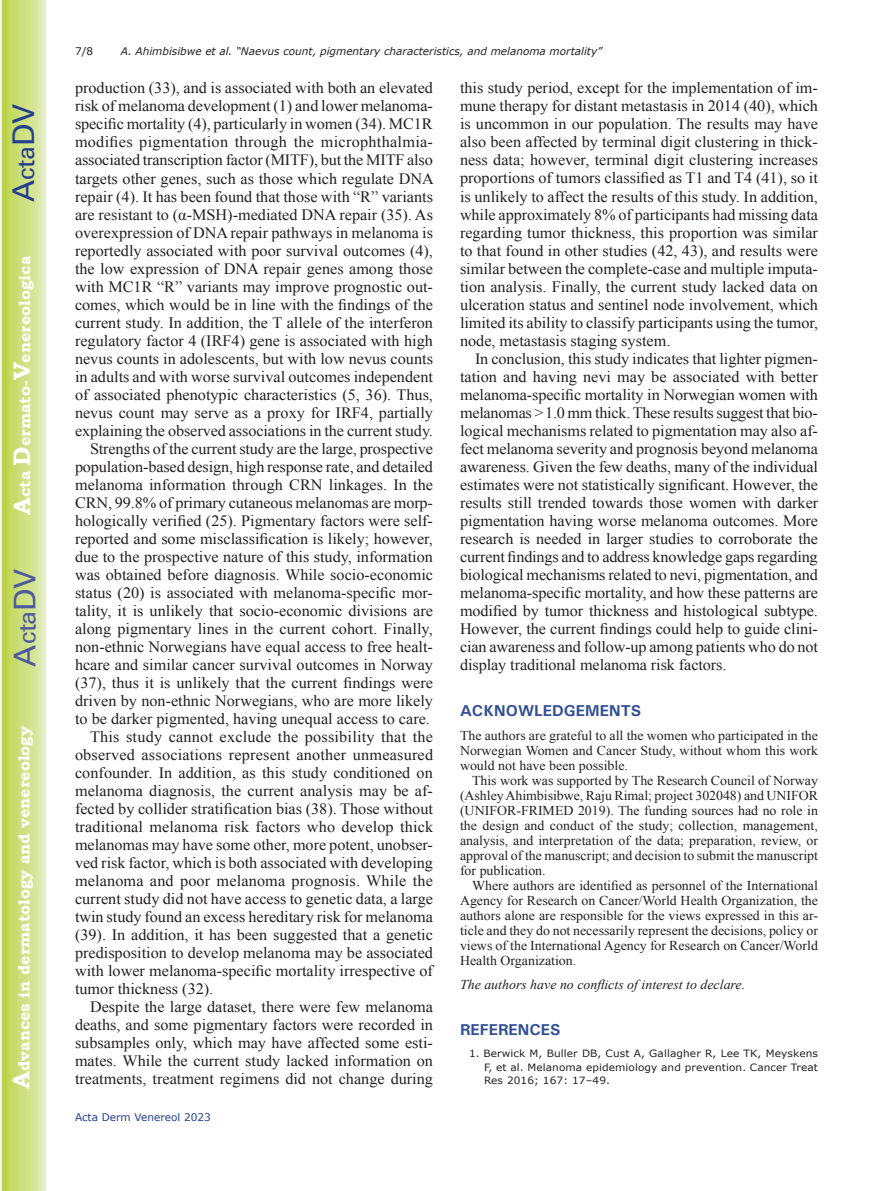
<style>
.page{position:relative;width:893px;height:1191px;background:#fff}
.page>*{position:absolute;margin:0;border:0;box-sizing:border-box;transform-origin:0 0}
.t1{font:30px "Univers";color:#4d5a9e}
.t2{font:30px "Univers";color:#253f8e}
.t3{font:15.75px/18px "Times New Roman";color:#231f20;text-align:justify}
.t4{font:700 15.75px "Bookman Old Style";color:#fff}
.t5{font:15.75px "Times New Roman";letter-spacing:.02em;color:#231f20}
.t6{font:700 15.75px "Univers";color:#324f95}
.t7{font:13.5px/15px "Times New Roman";color:#231f20;text-align:justify}
.t8{font:italic 13.5px "Times New Roman";color:#231f20}
.t9{font:italic 10.5px "Verdana";color:#231f20}
.t10{font:10.5px "Verdana";color:#253f8e}
.t11{font:10.5px "Verdana";color:#231f20}
.t12{font:10.05px/13.5px "Verdana";letter-spacing:.01em;color:#231f20;text-align:justify;scale:1.05 1}
.s1{font-size:24px}
</style>
<div class="page">
<svg style="left:1px;top:0;width:45px;height:1191px;background:#cfe084"></svg>
<h1 class="t2" style="left:6px;top:202px;width:100px;rotate:-90deg">A<span class="s1">cta</span>DV</h1>
<p class="t4" style="left:15px;top:515px;width:260px;rotate:-90deg"><span class="s1">A</span>cta <span class="s1">D</span>ermato-<span class="s1">V</span>enereologica</p>
<h1 class="t1" style="left:7px;top:666px;width:100px;rotate:-90deg">A<span class="s1">cta</span>DV</h1>
<p class="t4" style="left:15px;top:1088px;width:364px;rotate:-90deg"><span class="s1">A</span>dvances in dermatology and venereology</p>
<p class="t11" style="left:75px;top:44px;width:20px">7/8</p>
<p class="t9" style="left:121px;top:44px;width:483px">A. Ahimbisibwe et al. “Naevus count, pigmentary characteristics, and melanoma mortality”</p>
<p class="t3" style="left:75px;top:79px;width:360px">production (33), and is associated with both an elevated</p>
<p class="t3" style="left:75px;top:97px;width:359px">risk of melanoma development (1) and lower melanoma-</p>
<p class="t3" style="left:75px;top:115px;width:359px">specific mortality (4), particularly in women (34). MC1R</p>
<p class="t5" style="left:75px;top:132px;width:359px">modifies pigmentation through the microphthalmia-</p>
<p class="t3" style="left:75px;top:151px;width:359px">associated transcription factor (MITF), but the MITF also</p>
<p class="t3" style="left:75px;top:169px;width:360px">targets other genes, such as those which regulate DNA</p>
<p class="t3" style="left:75px;top:187px;width:359px">repair (4). It has been found that those with “R” variants</p>
<p class="t3" style="left:75px;top:205px;width:359px">are resistant to (α-MSH)-mediated DNA repair (35). As</p>
<p class="t3" style="left:75px;top:223px;width:360px">overexpression of DNA repair pathways in melanoma is</p>
<p class="t3" style="left:75px;top:241px;width:359px">reportedly associated with poor survival outcomes (4),</p>
<p class="t3" style="left:75px;top:259px;width:359px">the low expression of DNA repair genes among those</p>
<p class="t3" style="left:75px;top:277px;width:359px">with MC1R “R” variants may improve prognostic out-</p>
<p class="t3" style="left:75px;top:295px;width:359px">comes, which would be in line with the findings of the</p>
<p class="t3" style="left:75px;top:313px;width:360px">current study. In addition, the T allele of the interferon</p>
<p class="t3" style="left:75px;top:331px;width:359px">regulatory factor 4 (IRF4) gene is associated with high</p>
<p class="t3" style="left:75px;top:349px;width:359px">nevus counts in adolescents, but with low nevus counts</p>
<p class="t3" style="left:75px;top:367px;width:360px">in adults and with worse survival outcomes independent</p>
<p class="t3" style="left:75px;top:385px;width:360px">of associated phenotypic characteristics (5, 36). Thus,</p>
<p class="t3" style="left:75px;top:403px;width:359px">nevus count may serve as a proxy for IRF4, partially</p>
<p class="t3" style="left:75px;top:421px;width:359px">explaining the observed associations in the current study.</p>
<p class="t3" style="left:90px;top:439px;width:345px">Strengths of the current study are the large, prospective</p>
<p class="t3" style="left:75px;top:457px;width:359px">population-based design, high response rate, and detailed</p>
<p class="t3" style="left:75px;top:475px;width:360px">melanoma information through CRN linkages. In the</p>
<p class="t3" style="left:75px;top:493px;width:359px">CRN, 99.8% of primary cutaneous melanomas are morp-</p>
<p class="t3" style="left:75px;top:511px;width:359px">hologically verified (25). Pigmentary factors were self-</p>
<p class="t3" style="left:75px;top:529px;width:360px">reported and some misclassification is likely; however,</p>
<p class="t3" style="left:75px;top:547px;width:359px">due to the prospective nature of this study, information</p>
<p class="t3" style="left:75px;top:565px;width:360px">was obtained before diagnosis. While socio-economic</p>
<p class="t3" style="left:75px;top:583px;width:359px">status (20) is associated with melanoma-specific mor-</p>
<p class="t3" style="left:75px;top:601px;width:360px">tality, it is unlikely that socio-economic divisions are</p>
<p class="t3" style="left:75px;top:619px;width:359px">along pigmentary lines in the current cohort. Finally,</p>
<p class="t3" style="left:75px;top:637px;width:359px">non-ethnic Norwegians have equal access to free healt-</p>
<p class="t3" style="left:75px;top:655px;width:359px">hcare and similar cancer survival outcomes in Norway</p>
<p class="t3" style="left:75px;top:673px;width:359px">(37), thus it is unlikely that the current findings were</p>
<p class="t3" style="left:75px;top:691px;width:359px">driven by non-ethnic Norwegians, who are more likely</p>
<p class="t3" style="left:75px;top:709px;width:356px">to be darker pigmented, having unequal access to care.</p>
<p class="t3" style="left:90px;top:727px;width:345px">This study cannot exclude the possibility that the</p>
<p class="t3" style="left:75px;top:745px;width:360px">observed associations represent another unmeasured</p>
<p class="t3" style="left:75px;top:763px;width:359px">confounder. In addition, as this study conditioned on</p>
<p class="t3" style="left:75px;top:781px;width:359px">melanoma diagnosis, the current analysis may be af-</p>
<p class="t3" style="left:75px;top:799px;width:360px">fected by collider stratification bias (38). Those without</p>
<p class="t3" style="left:75px;top:817px;width:360px">traditional melanoma risk factors who develop thick</p>
<p class="t3" style="left:75px;top:835px;width:359px">melanomas may have some other, more potent, unobser-</p>
<p class="t3" style="left:75px;top:853px;width:359px">ved risk factor, which is both associated with developing</p>
<p class="t3" style="left:75px;top:871px;width:359px">melanoma and poor melanoma prognosis. While the</p>
<p class="t3" style="left:75px;top:889px;width:360px">current study did not have access to genetic data, a large</p>
<p class="t3" style="left:75px;top:907px;width:359px">twin study found an excess hereditary risk for melanoma</p>
<p class="t3" style="left:75px;top:925px;width:360px">(39). In addition, it has been suggested that a genetic</p>
<p class="t3" style="left:75px;top:943px;width:360px">predisposition to develop melanoma may be associated</p>
<p class="t3" style="left:75px;top:961px;width:360px">with lower melanoma-specific mortality irrespective of</p>
<p class="t3" style="left:75px;top:979px;width:140px">tumor thickness (32).</p>
<p class="t3" style="left:90px;top:997px;width:345px">Despite the large dataset, there were few melanoma</p>
<p class="t3" style="left:75px;top:1015px;width:359px">deaths, and some pigmentary factors were recorded in</p>
<p class="t3" style="left:75px;top:1033px;width:359px">subsamples only, which may have affected some esti-</p>
<p class="t3" style="left:75px;top:1051px;width:359px">mates. While the current study lacked information on</p>
<p class="t3" style="left:75px;top:1069px;width:360px">treatments, treatment regimens did not change during</p>
<p class="t10" style="left:75px;top:1110px;width:137px">Acta Derm Venereol 2023</p>
<p class="t3" style="left:460px;top:79px;width:360px">this study period, except for the implementation of im&shy;mune therapy for distant metastasis in 2014 (40), which is uncommon in our population. The results may have also been affected by terminal digit clustering in thick&shy;ness data; however, terminal digit clustering increases proportions of tumors classified as T1 and T4 (41), so it is unlikely to affect the results of this study. In addition, while approximately 8% of participants had missing data regarding tumor thickness, this proportion was similar to that found in other studies (42, 43), and results were similar between the complete-case and multiple imputa&shy;tion analysis. Finally, the current study lacked data on ulceration status and sentinel node involvement, which limited its ability to classify participants using the tumor, node, metastasis staging system.</p>
<p class="t3" style="left:460px;top:349px;width:360px;text-indent:15px">In conclusion, this study indicates that lighter pigmen&shy;tation and having nevi may be associated with better melanoma-specific mortality in Norwegian women with melanomas &gt;1.0 mm thick. These results suggest that bio&shy;logical mechanisms related to pigmentation may also af&shy;fect melanoma severity and prognosis beyond melanoma awareness. Given the few deaths, many of the individual estimates were not statistically significant. However, the results still trended towards those women with darker pigmentation having worse melanoma outcomes. More research is needed in larger studies to corroborate the current findings and to address knowledge gaps regarding biological mechanisms related to nevi, pigmentation, and melanoma-specific mortality, and how these patterns are modified by tumor thickness and histological subtype.<br>However, the current findings could help to guide clini&shy;cian awareness and follow-up among patients who do not display traditional melanoma risk factors.</p>
<p class="t6" style="left:460px;top:700px;width:183px">ACKNOWLEDGEMENTS</p>
<p class="t7" style="left:460px;top:727px;width:360px">The authors are grateful to all the women who participated in the Norwegian Women and Cancer Study, without whom this work would not have been possible.</p>
<p class="t7" style="left:460px;top:772px;width:360px;text-indent:12px">This work was supported by The Research Council of Norway (Ashley Ahimbisibwe, Raju Rimal; project 302048) and UNIFOR (UNIFOR-FRIMED 2019). The funding sources had no role in the design and conduct of the study; collection, management, analysis, and interpretation of the data; preparation, review, or approval of the manuscript; and decision to submit the manuscript for publication.</p>
<p class="t7" style="left:460px;top:877px;width:360px;text-indent:12px">Where authors are identified as personnel of the International Agency for Research on Cancer/World Health Organization, the authors alone are responsible for the views expressed in this ar&shy;ticle and they do not necessarily represent the decisions, policy or views of the International Agency for Research on Cancer/World Health Organization.</p>
<p class="t8" style="left:460px;top:975px;width:287px">The authors have no conflicts of interest to declare.</p>
<p class="t6" style="left:460px;top:1019px;width:102px">REFERENCES</p>
<p class="t12" style="left:484px;top:1046px;width:320px;text-indent:-15px">1. Berwick M, Buller DB, Cust A, Gallagher R, Lee TK, Meyskens F, et al. Melanoma epidemiology and prevention. Cancer Treat Res 2016; 167: 17–49.</p>
</div>
